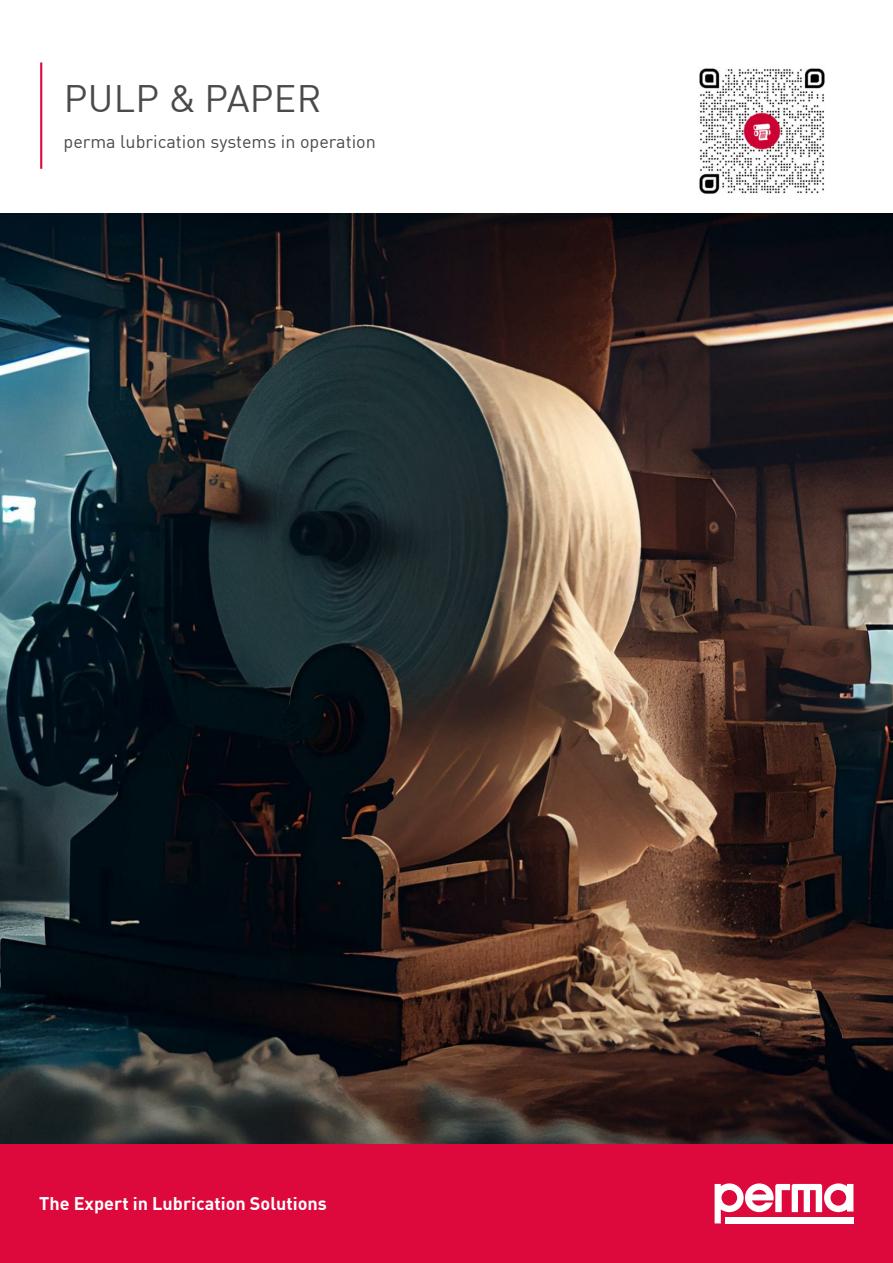
<style>
.page{position:relative;width:893px;height:1263px;background:#fff}
.page>*{position:absolute;margin:0;border:0;box-sizing:border-box;transform-origin:0 0}
.t1{font:37.5px "DIN Pro";letter-spacing:.01em;color:#4a4a49}
.t2{font:18px "DIN Pro";color:#4a4a49}
.t3{font:700 18px "DIN Pro";color:#fff}
</style>
<div class="page">
<img style="left:0;top:214px;width:893px;height:930px">
<div style="left:0;top:1144px;width:893px;height:119px;background:#dd083b"></div>
<svg style="left:715px;top:1183px;width:138px;height:40px"></svg>
<img style="left:699px;top:68px;width:126px;height:126px">
<hr style="left:40px;top:62px;width:2px;height:107px;background:#dd083b">
<h1 class="t1" style="left:64px;top:85px;width:259px">PULP &amp; PAPER</h1>
<p class="t2" style="left:64px;top:135px;width:314px">perma lubrication systems in operation</p>
<p class="t3" style="left:39px;top:1197px;width:289px">The Expert in Lubrication Solutions</p>
</div>
